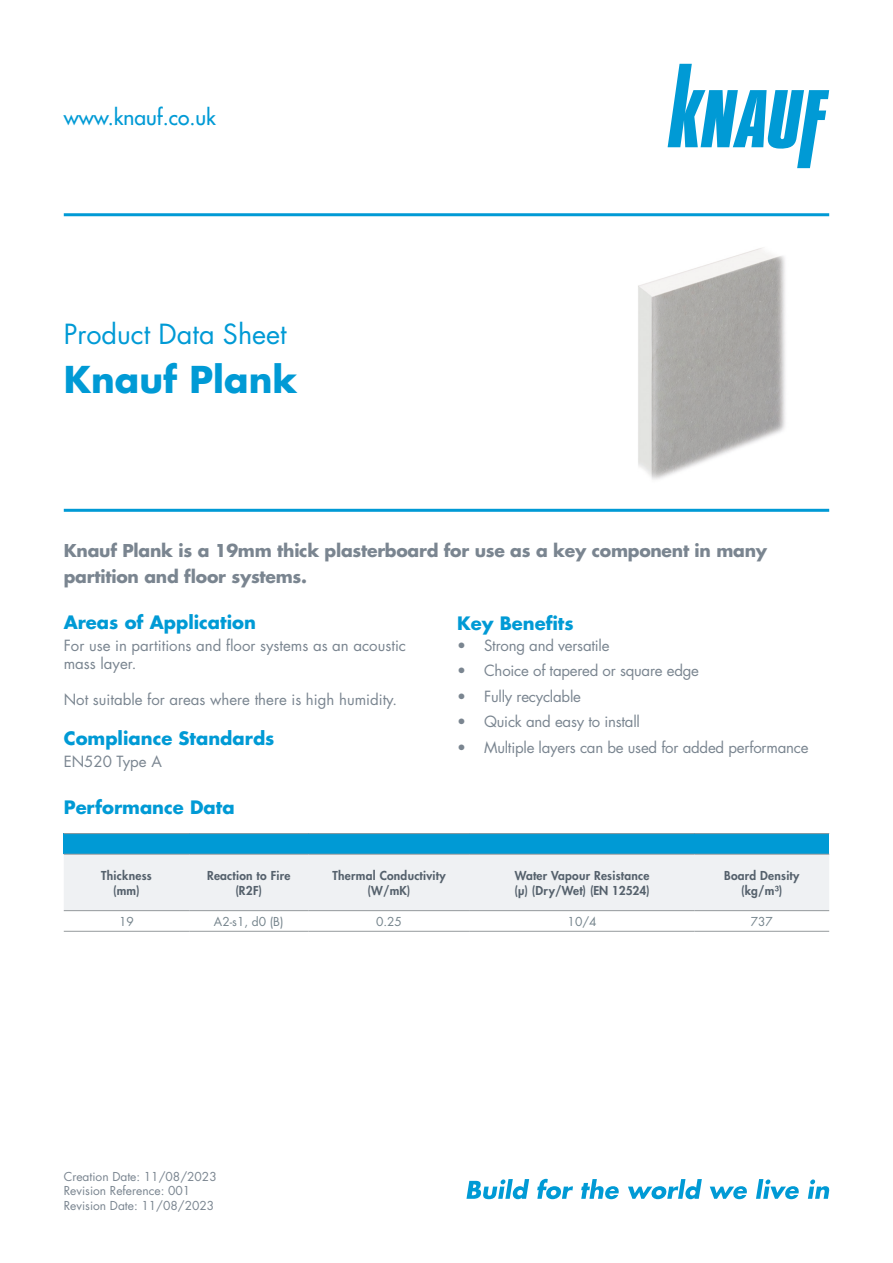
<style>
.page{position:relative;width:893px;height:1263px;background:#fff}
.page>*{position:absolute;margin:0;border:0;box-sizing:border-box;transform-origin:0 0}
.t1{font:700 36px "Futura Std";color:#009ad5}
.t2{font:27px "Futura Std";color:#009ad5}
.t3{font:500 21px "Futura Std";color:#009ad5}
.Bold_Inner_Spread_Para_Headings{font:700 18px "Futura Std";color:#009ad5}
.Bold_intro_12_14-12{font:700 17.25px/25.5px "Futura Std";letter-spacing:-.015em;color:#7a8590}
.t4{font:15px/18px "Futura Std";letter-spacing:-.015em;color:#7a8590}
.Table_SubHeading{font:800 12px/15px "Futura Std";letter-spacing:.02em;color:#55616c;text-align:center}
.t5{font:12px/14.4px "Futura Std";color:#7a8590}
.Table_Body{font:12px "Futura Std";color:#75848c}
</style>
<div class="page">
<svg style="left:466px;top:1179px;width:63px;height:20px"></svg>
<svg style="left:537px;top:1179px;width:36px;height:20px"></svg>
<svg style="left:581px;top:1179px;width:38px;height:20px"></svg>
<svg style="left:628px;top:1179px;width:74px;height:20px"></svg>
<svg style="left:710px;top:1186px;width:37px;height:13px"></svg>
<svg style="left:756px;top:1179px;width:43px;height:20px"></svg>
<svg style="left:808px;top:1179px;width:21px;height:20px"></svg>
<svg style="left:668px;top:64px;width:161px;height:104px"></svg>
<img style="left:638px;top:248px;width:147px;height:232px">
<div style="left:64px;top:833px;width:765px;height:21px;background:#009ad5"></div>
<div style="left:64px;top:855px;width:765px;height:55px;background:#eff1f3"></div>
<hr style="left:64px;top:833px;width:125px;height:1px;background:#94999c">
<hr style="left:189px;top:833px;width:119px;height:1px;background:#94999c">
<hr style="left:308px;top:833px;width:162px;height:1px;background:#94999c">
<hr style="left:470px;top:833px;width:224px;height:1px;background:#94999c">
<hr style="left:694px;top:833px;width:135px;height:1px;background:#94999c">
<hr style="left:64px;top:854px;width:125px;height:1px;background:#94999c">
<hr style="left:189px;top:854px;width:119px;height:1px;background:#94999c">
<hr style="left:308px;top:854px;width:162px;height:1px;background:#94999c">
<hr style="left:470px;top:854px;width:224px;height:1px;background:#94999c">
<hr style="left:694px;top:854px;width:135px;height:1px;background:#94999c">
<hr style="left:64px;top:910px;width:125px;height:1px;background:#94999c">
<hr style="left:189px;top:910px;width:119px;height:1px;background:#94999c">
<hr style="left:308px;top:910px;width:162px;height:1px;background:#94999c">
<hr style="left:470px;top:910px;width:224px;height:1px;background:#94999c">
<hr style="left:694px;top:910px;width:135px;height:1px;background:#94999c">
<hr style="left:64px;top:931px;width:125px;height:1px;background:#94999c">
<hr style="left:189px;top:931px;width:119px;height:1px;background:#94999c">
<hr style="left:308px;top:931px;width:162px;height:1px;background:#94999c">
<hr style="left:470px;top:931px;width:224px;height:1px;background:#94999c">
<hr style="left:694px;top:931px;width:135px;height:1px;background:#94999c">
<hr style="left:64px;top:509px;width:765px;height:3px;background:#009ad5">
<hr style="left:64px;top:213px;width:765px;height:3px;background:#009ad5">
<h3 class="t3" style="left:64px;top:104px;width:154px">www.knauf.co.uk</h3>
<p class="t2" style="left:64px;top:317px;width:224px">Product Data Sheet</p>
<p class="t1" style="left:64px;top:356px;width:235px">Knauf Plank</p>
<p class="Bold_intro_12_14-12" style="left:64px;top:538px;width:705px">Knauf Plank is a 19mm thick plasterboard for use as a key component in many partition and floor systems.</p>
<p class="Bold_Inner_Spread_Para_Headings" style="left:457px;top:611px;width:118px">Key Benefits</p>
<p class="t4" style="left:457px;top:636px;width:154px">• Strong and versatile</p>
<p class="t4" style="left:457px;top:662px;width:243px">• Choice of tapered or square edge</p>
<p class="t4" style="left:457px;top:687px;width:125px">• Fully recyclable</p>
<p class="t4" style="left:457px;top:713px;width:184px">• Quick and easy to install</p>
<p class="t4" style="left:457px;top:738px;width:353px">• Multiple layers can be used for added performance</p>
<p class="Bold_Inner_Spread_Para_Headings" style="left:64px;top:610px;width:194px">Areas of Application</p>
<p class="t4" style="left:64px;top:637px;width:344px">For use in partitions and floor systems as an acoustic mass layer.</p>
<p class="t4" style="left:64px;top:691px;width:335px">Not suitable for areas where there is high humidity.</p>
<p class="Bold_Inner_Spread_Para_Headings" style="left:64px;top:726px;width:212px">Compliance Standards</p>
<p class="t4" style="left:64px;top:752px;width:100px">EN520 Type A</p>
<p class="Bold_Inner_Spread_Para_Headings" style="left:64px;top:796px;width:172px">Performance Data</p>
<p class="Table_SubHeading" style="left:101px;top:868px;width:52px">Thickness</p>
<p class="Table_SubHeading" style="left:113px;top:883px;width:28px">(mm)</p>
<p class="Table_SubHeading" style="left:207px;top:868px;width:85px">Reaction to Fire (R2F)</p>
<p class="Table_SubHeading" style="left:333px;top:868px;width:114px">Thermal Conductivity (W/mK)</p>
<p class="Table_SubHeading" style="left:514px;top:868px;width:137px;text-align:left">Water Vapour Resistance (µ) (Dry/Wet) (EN 12524)</p>
<p class="Table_SubHeading" style="left:724px;top:868px;width:77px">Board Density (kg/m³)</p>
<p class="Table_Body" style="left:119px;top:914px;width:16px">19</p>
<p class="Table_Body" style="left:214px;top:914px;width:71px">A2-s1, d0 (B)</p>
<p class="Table_Body" style="left:376px;top:914px;width:27px">0.25</p>
<p class="Table_Body" style="left:568px;top:914px;width:31px">10/4</p>
<p class="Table_Body" style="left:751px;top:914px;width:24px">737</p>
<p class="t5" style="left:64px;top:1169px;width:154px">Creation Date: 11/08/2023<br>Revision Reference: 001<br>Revision Date: 11/08/2023</p>
</div>
